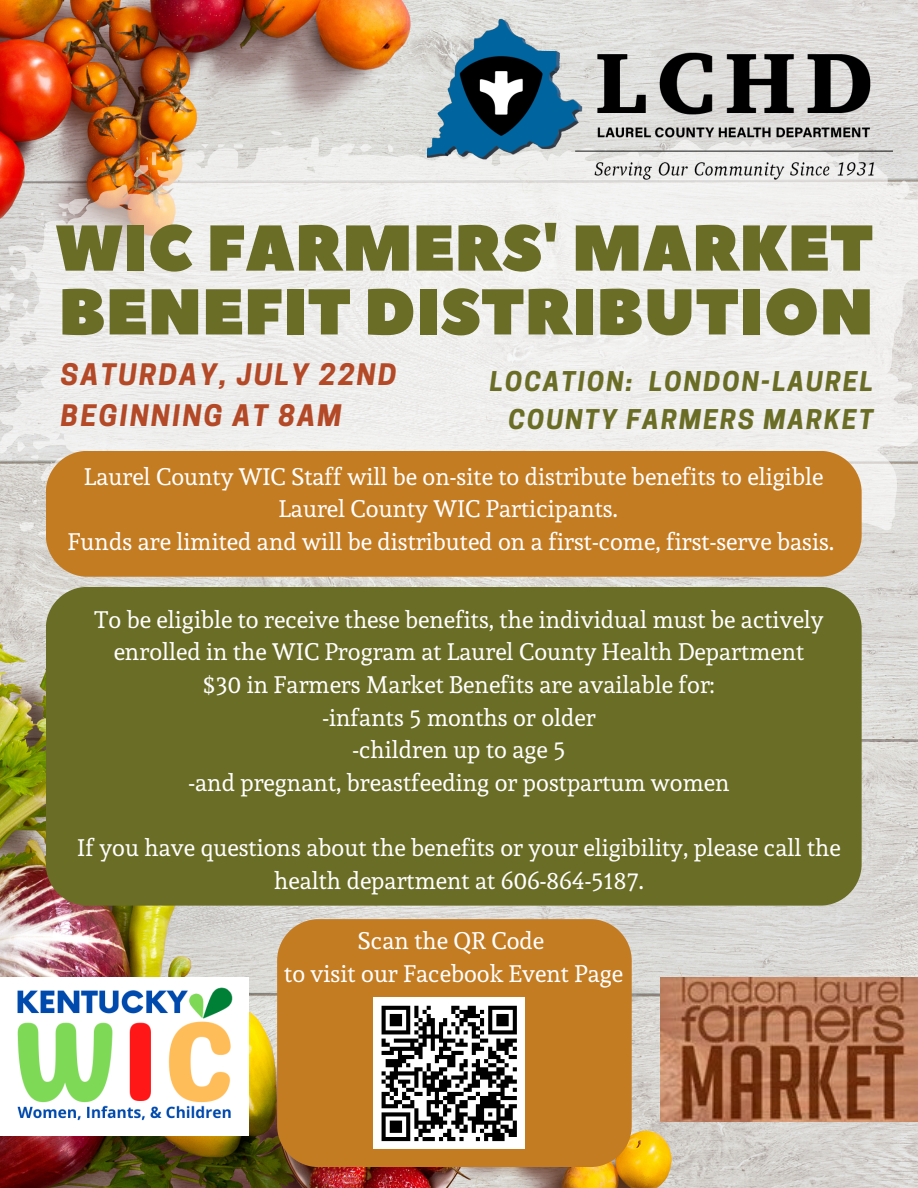
<style>
.page{position:relative;width:918px;height:1188px;background:#fff}
.page>*{position:absolute;margin:0;border:0;box-sizing:border-box;transform-origin:0 0}
.t1{font:64.65px "Peace Sans";color:#6a6d25}
.t2{font:italic 700 27.9px "Cooper Hewitt";letter-spacing:.08em;color:#b34926}
.t3{font:italic 700 25.5px/37.3px "Cooper Hewitt";letter-spacing:.08em;color:#6a6d25;text-align:right}
.t4{font:23.7px/32.7px "Andada";color:#fff;text-align:center}
</style>
<div class="page">
<img style="left:0;top:0;width:918px;height:1188px">
<svg style="left:0;top:136px;width:918px;height:396px;fill:#efeeed"></svg>
<svg style="left:360px;top:144px;width:12px;height:12px"></svg>
<svg style="left:32px;top:499px;width:5px;height:6px"></svg>
<svg style="left:234px;top:143px;width:10px;height:5px"></svg>
<svg style="left:18px;top:442px;width:21px;height:17px"></svg>
<svg style="left:201px;top:144px;width:8px;height:4px"></svg>
<svg style="left:218px;top:144px;width:7px;height:4px"></svg>
<svg style="left:387px;top:144px;width:6px;height:8px"></svg>
<svg style="left:419px;top:149px;width:4px;height:3px"></svg>
<svg style="left:271px;top:130px;width:15px;height:12px"></svg>
<svg style="left:23px;top:378px;width:4px;height:4px"></svg>
<svg style="left:17px;top:522px;width:29px;height:13px"></svg>
<svg style="left:22px;top:299px;width:7px;height:12px"></svg>
<svg style="left:0;top:292px;width:15px;height:21px"></svg>
<svg style="left:133px;top:152px;width:23px;height:27px"></svg>
<svg style="left:58px;top:198px;width:32px;height:18px"></svg>
<div style="left:46px;top:451px;width:816px;height:126px;background:#c47c23;border-radius:42px"></div>
<img style="left:428px;top:19px;width:464px;height:183px">
<div style="left:277px;top:919px;width:355px;height:248px;background:#c47c23;border-radius:42px"></div>
<img style="left:0;top:978px;width:249px;height:157px">
<img style="left:660px;top:978px;width:258px;height:144px">
<div style="left:46px;top:587px;width:816px;height:319px;background:#6a6d25;border-radius:42px"></div>
<div style="left:373px;top:998px;width:152px;height:151px;background:#fff"></div>
<svg style="left:381px;top:1005px;width:136px;height:137px"></svg>
<p class="t1" style="left:55px;top:205px;width:820px">WIC FARMERS' MARKET</p>
<p class="t1" style="left:59px;top:269px;width:817px">BENEFIT DISTRIBUTION</p>
<p class="t3" style="left:490px;top:366px;width:385px">LOCATION: LONDON-LAUREL<br>COUNTY FARMERS MARKET</p>
<p class="t4" style="left:84px;top:460px;width:741px">Laurel County WIC Staff will be on-site to distribute benefits to eligible<br>Laurel County WIC Participants.</p>
<p class="t4" style="left:68px;top:525px;width:768px">Funds are limited and will be distributed on a first-come, first-serve basis.</p>
<p class="t2" style="left:61px;top:364px;width:337px">SATURDAY, JULY 22ND</p>
<p class="t2" style="left:61px;top:405px;width:282px">BEGINNING AT 8AM</p>
<p class="t4" style="left:94px;top:603px;width:731px">To be eligible to receive these benefits, the individual must be actively enrolled in the WIC Program at Laurel County Health Department</p>
<p class="t4" style="left:203px;top:668px;width:513px">$30 in Farmers Market Benefits are available for:</p>
<p class="t4" style="left:322px;top:701px;width:275px">-infants 5 months or older</p>
<p class="t4" style="left:352px;top:734px;width:215px">-children up to age 5</p>
<p class="t4" style="left:188px;top:766px;width:543px">-and pregnant, breastfeeding or postpartum women</p>
<p class="t4" style="left:77px;top:831px;width:765px">If you have questions about the benefits or your eligibility, please call the health department at 606-864-5187.</p>
<p class="t4" style="left:358px;top:925px;width:188px">Scan the QR Code</p>
<p class="t4" style="left:284px;top:957px;width:341px">to visit our Facebook Event Page</p>
</div>
